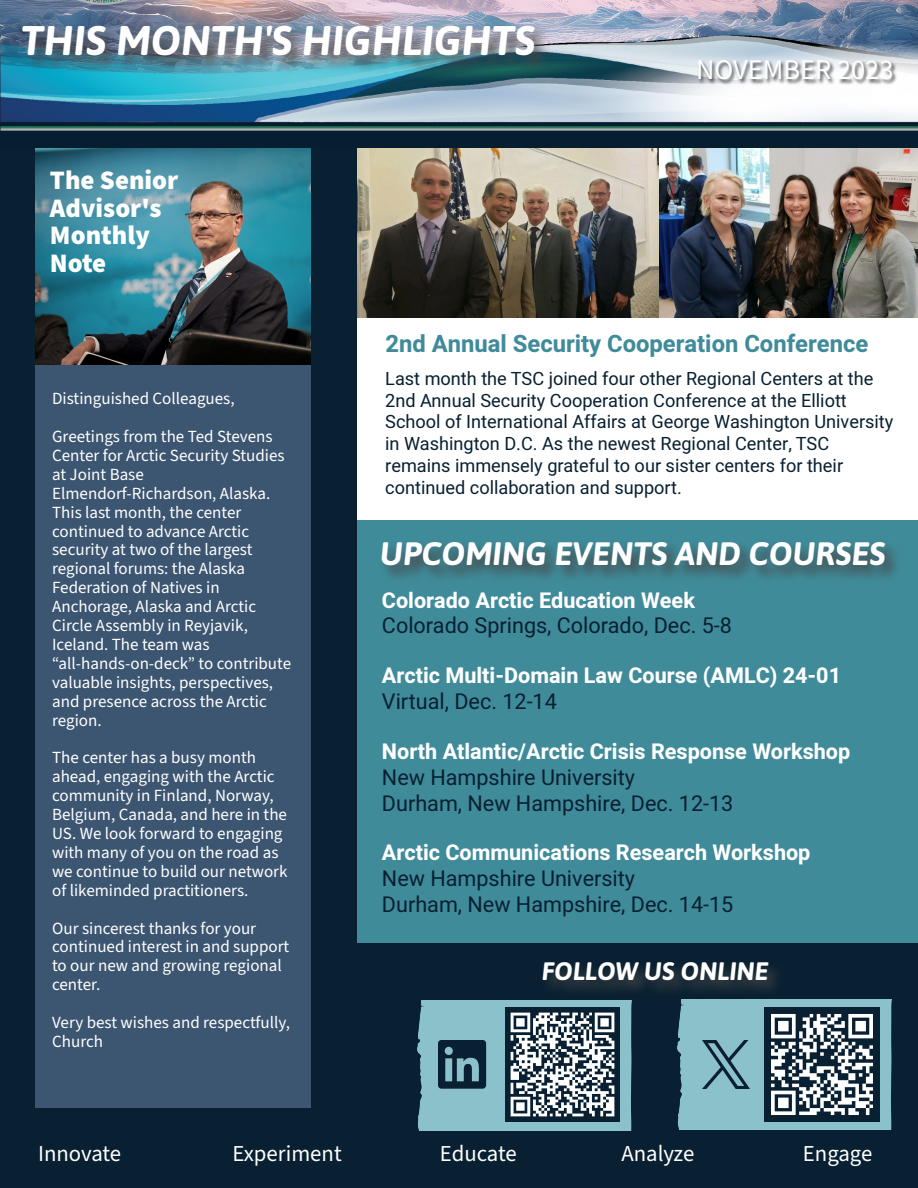
<style>
.page{position:relative;width:918px;height:1188px;background:#082031}
.page>*{position:absolute;margin:0;border:0;box-sizing:border-box;transform-origin:0 0}
.t1{font:italic 700 41.4px "Asap";color:#fff}
.t2{font:italic 700 32.4px "Asap";color:#fff}
.t3{font:28.5px "Source Sans 3";color:#fff}
.t4{font:900 26.7px/27.5px "Source Sans 3";color:#fff}
.t5{font:italic 700 25.2px "Asap";color:#fff}
.t6{font:700 23.7px "Heebo";color:#3f8b9a}
.t7{font:22.8px "Source Sans 3";color:#fff}
.t8{font:21.6px/26px "Heebo";color:#082031}
.t9{font:700 21.6px "Heebo";color:#fff}
.t10{font:18.15px/21.8px "Heebo";color:#082031}
.t11{font:17.1px/18.9px "Source Sans 3";color:#fff}
</style>
<div class="page">
<img style="left:0;top:0;width:918px;height:131px">
<img style="left:665px;top:45px;width:253px;height:55px">
<div style="left:678px;top:1000px;width:214px;height:130px;background:#8bc1cb"></div>
<div style="left:417px;top:1001px;width:215px;height:130px;background:#8bc1cb"></div>
<div style="left:357px;top:262px;width:561px;height:280px;background:#fff"></div>
<div style="left:357px;top:520px;width:561px;height:423px;background:#3f8b9a"></div>
<img style="left:0;top:0;width:600px;height:96px">
<img style="left:658px;top:148px;width:260px;height:170px">
<img style="left:357px;top:148px;width:301px;height:170px">
<img style="left:438px;top:1041px;width:50px;height:48px">
<img style="left:703px;top:1041px;width:47px;height:48px">
<img style="left:522px;top:967px;width:293px;height:46px">
<img style="left:505px;top:1007px;width:115px;height:115px">
<img style="left:765px;top:1007px;width:114px;height:115px">
<div style="left:35px;top:208px;width:276px;height:899px;background:#3c5571"></div>
<img style="left:35px;top:148px;width:276px;height:217px">
<h1 class="t1" style="left:21px;top:12px;width:516px">THIS MONTH'S HIGHLIGHTS</h1>
<h3 class="t4" style="left:50px;top:166px;width:130px">The Senior<br>Advisor's<br>Monthly<br>Note</h3>
<h3 class="t3" style="left:696px;top:52px;width:199px">NOVEMBER 2023</h3>
<p class="t11" style="left:52px;top:389px;width:184px">Distinguished Colleagues,</p>
<p class="t11" style="left:52px;top:427px;width:241px">Greetings from the Ted Stevens<br>Center for Arctic Security Studies at Joint Base<br>Elmendorf-Richardson, Alaska.<br>This last month, the center continued to advance Arctic security at two of the largest regional forums: the Alaska<br>Federation of Natives in<br>Anchorage, Alaska and Arctic<br>Circle Assembly in Reyjavik,<br>Iceland. The team was “all-hands-on-deck” to contribute valuable insights, perspectives, and presence across the Arctic region.</p>
<p class="t11" style="left:52px;top:748px;width:237px">The center has a busy month ahead, engaging with the Arctic community in Finland, Norway,<br>Belgium, Canada, and here in the<br>US. We look forward to engaging with many of you on the road as we continue to build our network of likeminded practitioners.</p>
<p class="t11" style="left:52px;top:918px;width:239px">Our sincerest thanks for your continued interest in and support to our new and growing regional center.</p>
<p class="t11" style="left:52px;top:1013px;width:240px">Very best wishes and respectfully,<br>Church</p>
<h3 class="t6" style="left:385px;top:327px;width:484px">2nd Annual Security Cooperation Conference</h3>
<p class="t10" style="left:385px;top:367px;width:510px">Last month the TSC joined four other Regional Centers at the 2nd Annual Security Cooperation Conference at the Elliott School of International Affairs at George Washington University in Washington D.C. As the newest Regional Center, TSC remains immensely grateful to our sister centers for their continued collaboration and support.</p>
<h2 class="t2" style="left:380px;top:531px;width:507px">UPCOMING EVENTS AND COURSES</h2>
<p class="t9" style="left:382px;top:585px;width:315px">Colorado Arctic Education Week</p>
<p class="t8" style="left:382px;top:613px;width:352px">Colorado Springs, Colorado, Dec. 5-8</p>
<p class="t9" style="left:382px;top:660px;width:461px">Arctic Multi-Domain Law Course (AMLC) 24-01</p>
<p class="t8" style="left:382px;top:688px;width:176px">Virtual, Dec. 12-14</p>
<p class="t9" style="left:382px;top:736px;width:470px">North Atlantic/Arctic Crisis Response Workshop</p>
<p class="t8" style="left:382px;top:764px;width:353px">New Hampshire University<br>Durham, New Hampshire, Dec. 12-13</p>
<p class="t9" style="left:382px;top:838px;width:430px">Arctic Communications Research Workshop</p>
<p class="t8" style="left:382px;top:865px;width:353px">New Hampshire University<br>Durham, New Hampshire, Dec. 14-15</p>
<h3 class="t5" style="left:542px;top:953px;width:228px">FOLLOW US ONLINE</h3>
<h3 class="t7" style="left:38px;top:1139px;width:85px">Innovate</h3>
<h3 class="t7" style="left:232px;top:1139px;width:111px">Experiment</h3>
<h3 class="t7" style="left:440px;top:1139px;width:78px">Educate</h3>
<h3 class="t7" style="left:621px;top:1139px;width:75px">Analyze</h3>
<h3 class="t7" style="left:803px;top:1139px;width:71px">Engage</h3>
</div>
